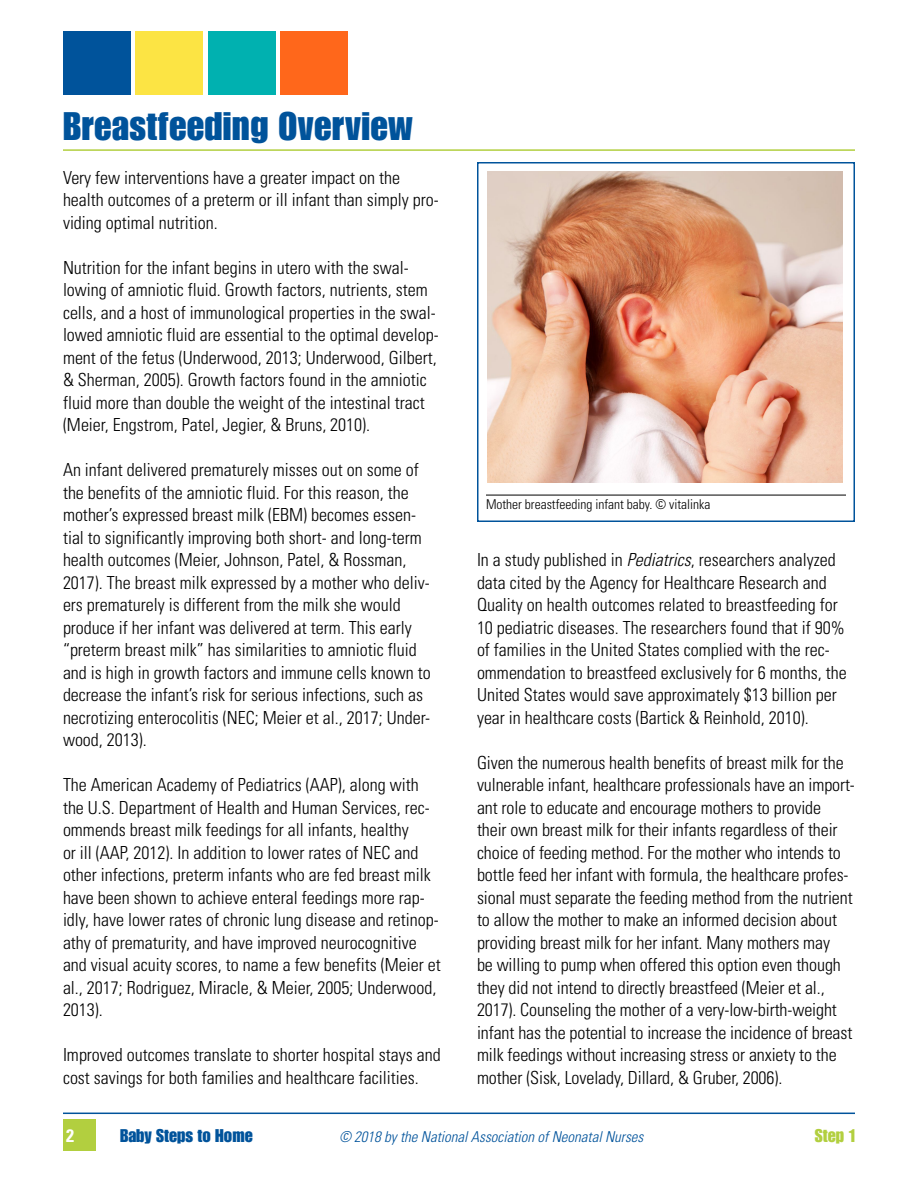
<style>
.page{position:relative;width:918px;height:1188px;background:#fff}
.page>*{position:absolute;margin:0;border:0;box-sizing:border-box;transform-origin:0 0}
.Headline_1{font:39px "Impact LT Std";letter-spacing:.01em;color:#00539b}
.Body_text_no_indent{font:300 condensed 18px/22.5px "Univers LT Std";color:#000}
.t1{font:18px "Impact LT Std";color:#00539b}
.t2{font:18px "Impact LT Std";color:#b2cf3f}
.t3{font:700 condensed 18px "Univers LT Std";color:#fff}
.t4{font:italic 300 condensed 15px "Univers LT Std";color:#00539b}
.Caption_1{font:300 condensed 13.5px "Univers LT Std";color:#000}
.s1{font-style:italic}
</style>
<div class="page">
<div style="left:63px;top:1120px;width:32px;height:31px;background:#b2cf3f"></div>
<hr style="left:63px;top:1113px;width:792px;height:1px;background:#00539b">
<div style="left:135px;top:31px;width:68px;height:64px;background:#fce444"></div>
<div style="left:63px;top:31px;width:68px;height:64px;background:#00539b"></div>
<div style="left:208px;top:31px;width:67px;height:64px;background:#00b1b0"></div>
<div style="left:280px;top:31px;width:68px;height:64px;background:#ff671b"></div>
<hr style="left:63px;top:149px;width:792px;height:2px;background:#b2cf3f">
<hr style="left:486px;top:495px;width:360px;height:1px;background:#000">
<img style="left:488px;top:171px;width:354px;height:311px">
<div style="left:477px;top:162px;width:378px;height:360px;border:2px solid #00539b"></div>
<p class="Headline_1" style="left:63px;top:104px;width:351px">Breastfeeding Overview</p>
<p class="Body_text_no_indent" style="left:63px;top:166px;width:377px">Very few interventions have a greater impact on the health outcomes of a preterm or ill infant than simply pro&shy;viding optimal nutrition.</p>
<p class="Body_text_no_indent" style="left:63px;top:256px;width:377px">Nutrition for the infant begins in utero with the swal&shy;lowing of amniotic fluid. Growth factors, nutrients, stem cells, and a host of immunological properties in the swal&shy;lowed amniotic fluid are essential to the optimal develop&shy;ment of the fetus (Underwood, 2013; Underwood, Gilbert, &amp; Sherman, 2005). Growth factors found in the amniotic fluid more than double the weight of the intestinal tract (Meier, Engstrom, Patel, Jegier, &amp; Bruns, 2010).</p>
<p class="Body_text_no_indent" style="left:63px;top:459px;width:369px">An infant delivered prematurely misses out on some of the benefits of the amniotic fluid. For this reason, the mother’s expressed breast milk (EBM) becomes essen&shy;tial to significantly improving both short- and long-term health outcomes (Meier, Johnson, Patel, &amp; Rossman, 2017). The breast milk expressed by a mother who deliv&shy;ers prematurely is different from the milk she would produce if her infant was delivered at term. This early “preterm breast milk” has similarities to amniotic fluid and is high in growth factors and immune cells known to decrease the infant’s risk for serious infections, such as necrotizing enterocolitis (NEC; Meier et al., 2017; Under&shy;wood, 2013).</p>
<p class="Body_text_no_indent" style="left:63px;top:774px;width:379px">The American Academy of Pediatrics (AAP), along with the U.S. Department of Health and Human Services, rec&shy;ommends breast milk feedings for all infants, healthy<br>or ill (AAP, 2012). In addition to lower rates of NEC and other infections, preterm infants who are fed breast milk have been shown to achieve enteral feedings more rap&shy;idly, have lower rates of chronic lung disease and retinop&shy;athy of prematurity, and have improved neurocognitive and visual acuity scores, to name a few benefits (Meier et al., 2017; Rodriguez, Miracle, &amp; Meier, 2005; Underwood, 2013).</p>
<p class="Body_text_no_indent" style="left:63px;top:1044px;width:379px">Improved outcomes translate to shorter hospital stays and cost savings for both families and healthcare facilities.</p>
<p class="Caption_1" style="left:486px;top:496px;width:226px">Mother breastfeeding infant baby. © vitalinka</p>
<p class="Body_text_no_indent" style="left:477px;top:549px;width:371px">In a study published in <span class="s1">Pediatrics</span>, researchers analyzed data cited by the Agency for Healthcare Research and Quality on health outcomes related to breastfeeding for 10 pediatric diseases. The researchers found that if 90% of families in the United States complied with the rec&shy;ommendation to breastfeed exclusively for 6 months, the United States would save approximately $13 billion per year in healthcare costs (Bartick &amp; Reinhold, 2010).</p>
<p class="Body_text_no_indent" style="left:477px;top:751px;width:379px">Given the numerous health benefits of breast milk for the vulnerable infant, healthcare professionals have an import&shy;ant role to educate and encourage mothers to provide their own breast milk for their infants regardless of their choice of feeding method. For the mother who intends to bottle feed her infant with formula, the healthcare profes&shy;sional must separate the feeding method from the nutrient to allow the mother to make an informed decision about providing breast milk for her infant. Many mothers may<br>be willing to pump when offered this option even though they did not intend to directly breastfeed (Meier et al., 2017). Counseling the mother of a very-low-birth-weight infant has the potential to increase the incidence of breast milk feedings without increasing stress or anxiety to the mother (Sisk, Lovelady, Dillard, &amp; Gruber, 2006).</p>
<p class="t3" style="left:66px;top:1124px;width:9px">2</p>
<p class="t1" style="left:120px;top:1125px;width:134px">Baby Steps to Home</p>
<p class="t4" style="left:339px;top:1128px;width:306px">© 2018 by the National Association of Neonatal Nurses</p>
<p class="t2" style="left:815px;top:1125px;width:42px">Step 1</p>
</div>
